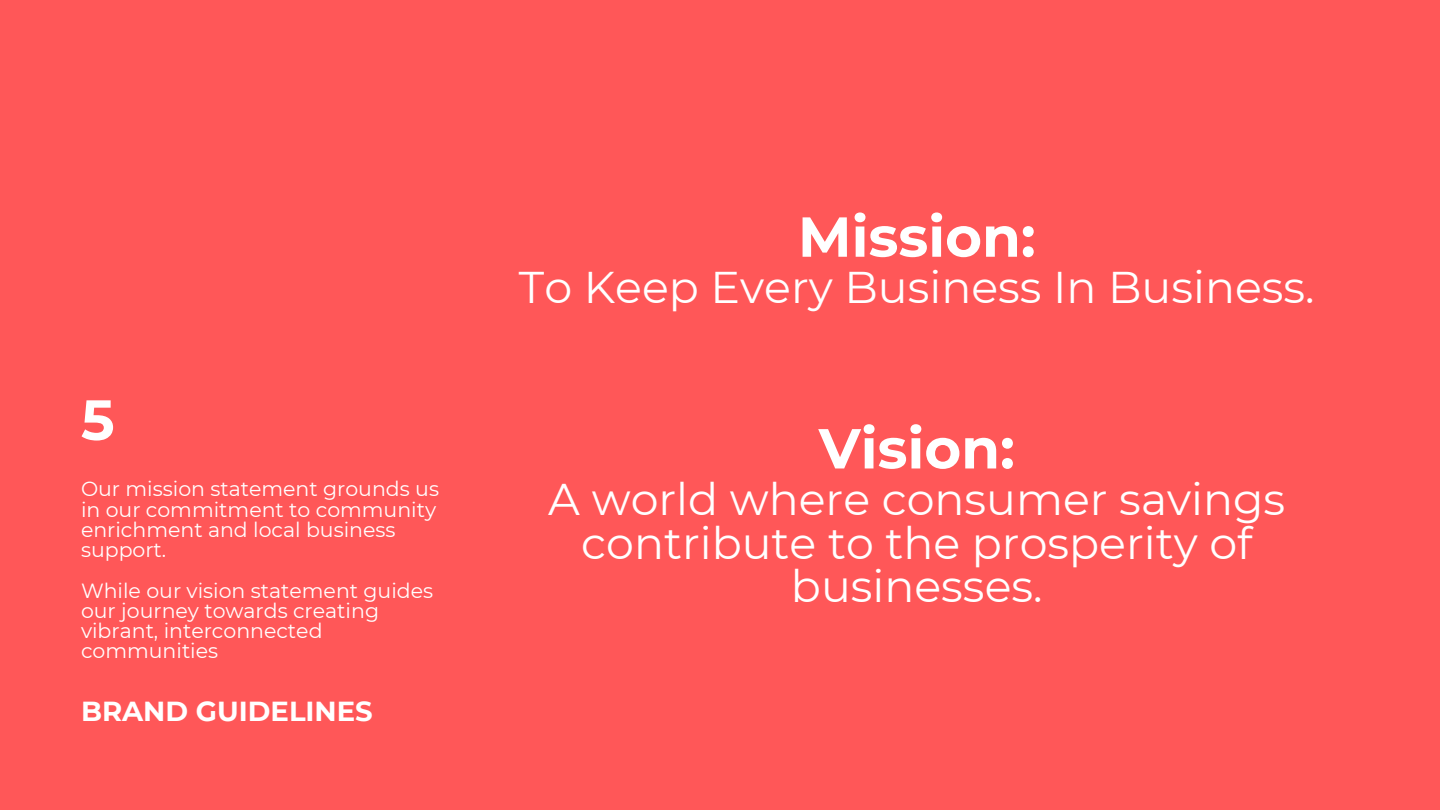
<style>
.page{position:relative;width:1440px;height:810px;background:#ff5758}
.page>*{position:absolute;margin:0;border:0;box-sizing:border-box;transform-origin:0 0}
.t1{font:700 56.5px "Montserrat";color:#fff}
.t2{font:700 56.2px "Montserrat";color:#fff}
.t3{font:44.3px/43.8px "Montserrat";color:#fff;text-align:center}
.t4{font:700 27.5px "Montserrat";color:#fff}
.t5{font:20.5px/20.2px "Montserrat";color:#fff}
</style>
<div class="page">
<h1 class="t1" style="left:81px;top:385px;width:35px">5</h1>
<h2 class="t5" style="left:81px;top:479px;width:360px">Our mission statement grounds us in our commitment to community enrichment and local business support.</h2>
<h1 class="t5" style="left:81px;top:580px;width:354px">While our vision statement guides our journey towards creating vibrant, interconnected communities</h1>
<p class="t4" style="left:81px;top:695px;width:293px">BRAND GUIDELINES</p>
<p class="t2" style="left:798px;top:202px;width:239px">Mission:</p>
<p class="t3" style="left:519px;top:265px;width:797px">To Keep Every Business In Business.</p>
<p class="t2" style="left:819px;top:414px;width:198px">Vision:</p>
<p class="t3" style="left:548px;top:477px;width:738px">A world where consumer savings contribute to the prosperity of businesses.</p>
</div>
